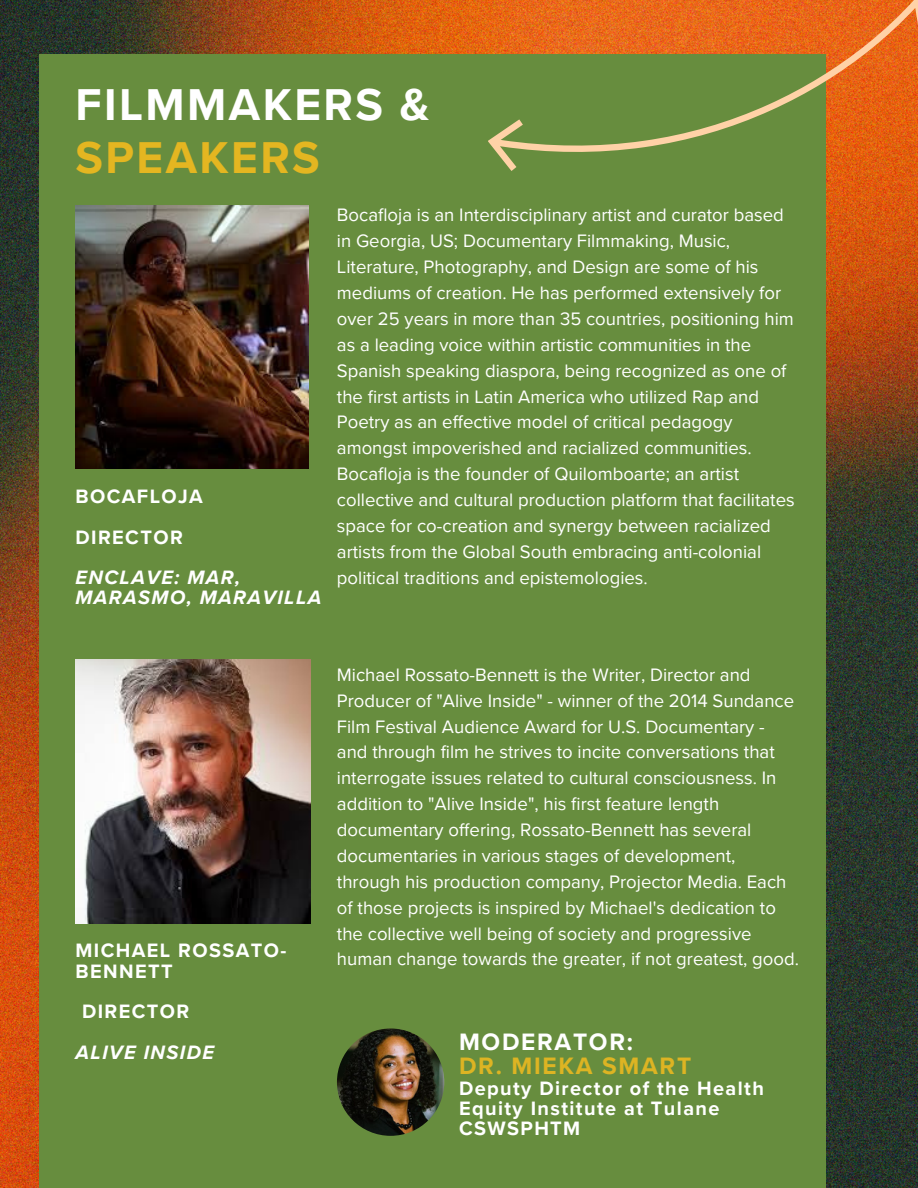
<style>
.page{position:relative;width:918px;height:1188px;background:#fff}
.page>*{position:absolute;margin:0;border:0;box-sizing:border-box;transform-origin:0 0}
.t1{font:700 45.9px/52.8px "Proxima Nova";letter-spacing:.055em;color:#fff}
.t2{font:700 24.45px/24.8px "Proxima Nova";letter-spacing:.07em;color:#ddb423}
.t3{font:700 19.95px/20.2px "Proxima Nova";letter-spacing:.07em;color:#fff}
.t4{font:italic 700 19.95px/20.2px "Proxima Nova";letter-spacing:.07em;color:#fff}
.t5{font:18.6px/25.8px "Proxima Nova";color:#fff}
.s1{color:#e4b621}
.s2{color:#fff}
</style>
<div class="page">
<img style="left:0;top:0;width:918px;height:1188px">
<div style="left:40px;top:54px;width:786px;height:1134px;background:#678d3e"></div>
<img style="left:76px;top:205px;width:232px;height:264px">
<img style="left:76px;top:660px;width:235px;height:263px">
<svg style="left:481px;top:0;width:437px;height:394px"></svg>
<img style="left:337px;top:1028px;width:107px;height:108px;border-radius:50%">
<p class="t1" style="left:76px;top:79px;width:355px">FILMMAKERS &amp;<br><span class="s1">SPEAKERS</span></p>
<p class="t3" style="left:76px;top:487px;width:129px">BOCAFLOJA</p>
<h2 class="t3" style="left:76px;top:527px;width:109px">DIRECTOR</h2>
<h2 class="t4" style="left:76px;top:568px;width:248px">ENCLAVE: MAR,<br>MARASMO, MARAVILLA</h2>
<p class="t5" style="left:337px;top:203px;width:459px">Bocafloja is an Interdisciplinary artist and curator based in Georgia, US; Documentary Filmmaking, Music, Literature, Photography, and Design are some of his mediums of creation. He has performed extensively for over 25 years in more than 35 countries, positioning him as a leading voice within artistic communities in the Spanish speaking diaspora, being recognized as one of the first artists in Latin America who utilized Rap and Poetry as an effective model of critical pedagogy amongst impoverished and racialized communities.<br>Bocafloja is the founder of Quilomboarte; an artist collective and cultural production platform that facilitates space for co-creation and synergy between racialized artists from the Global South embracing anti-colonial political traditions and epistemologies.</p>
<h2 class="t3" style="left:76px;top:941px;width:212px">MICHAEL ROSSATO-<br>BENNETT</h2>
<p class="t3" style="left:82px;top:1002px;width:109px">DIRECTOR</p>
<p class="t4" style="left:76px;top:1042px;width:140px">ALIVE INSIDE</p>
<h2 class="t5" style="left:337px;top:662px;width:464px">Michael Rossato-Bennett is the Writer, Director and Producer of "Alive Inside" - winner of the 2014 Sundance Film Festival Audience Award for U.S. Documentary - and through film he strives to incite conversations that interrogate issues related to cultural consciousness. In addition to "Alive Inside", his first feature length documentary offering, Rossato-Bennett has several documentaries in various stages of development, through his production company, Projector Media. Each of those projects is inspired by Michael's dedication to the collective well being of society and progressive human change towards the greater, if not greatest, good.</h2>
<h2 class="t2" style="left:459px;top:1030px;width:234px"><span class="s2">MODERATOR:<br></span>DR. MIEKA SMART</h2>
<h2 class="t3" style="left:459px;top:1078px;width:306px">Deputy Director of the Health<br>Equity Institute at Tulane<br>CSWSPHTM</h2>
</div>
